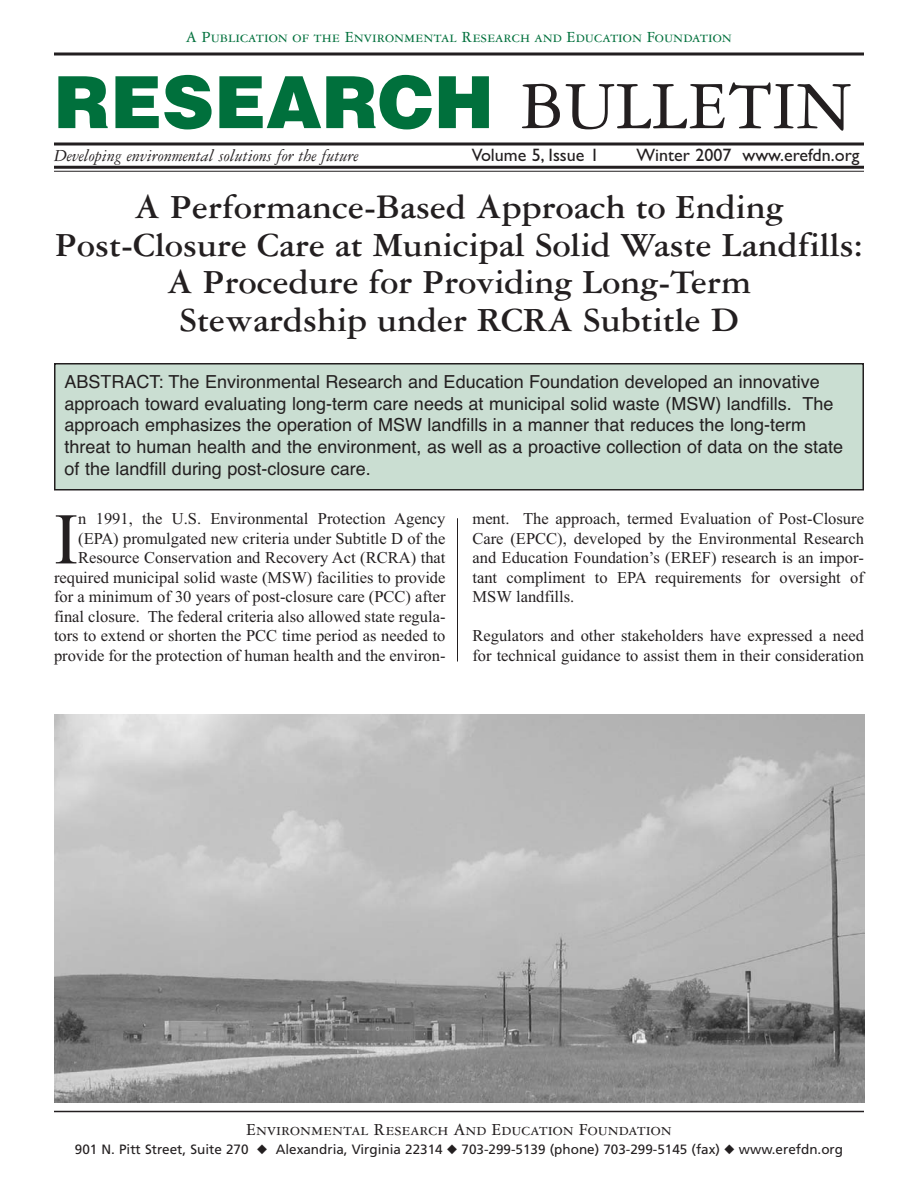
<style>
.page{position:relative;width:918px;height:1188px;background:#fff}
.page>*{position:absolute;margin:0;border:0;box-sizing:border-box;transform-origin:0 0}
.t1{font:72.75px "Times New Roman";color:#231f20}
.t2{font:900 72px "Helvetica";color:#00703c}
.t3{font:700 36px/37.5px "Garamond Three";color:#231f20;text-align:center}
.t4{font:18px/21.6px "Helvetica";color:#231f20}
.t5{font:18px "Garamond Three Italic Os F";color:#231f20}
.t6{font:18px "Garamond Three SC";color:#231f20}
.t7{font:18px "Gill Sans";color:#231f20}
.t8{font:16.5px/19.5px "Times New Roman";color:#231f20;text-align:right}
.t9{font:16.5px "Garamond Three SC";color:#00703c}
.t10{font:13.5px "Frutiger";color:#231f20}
.s1{font-family:"Garamond Three";font-weight:400;color:#231f20}
.s2{font-family:"Arial"}
</style>
<div class="page">
<svg style="left:54px;top:52px;width:810px;height:4px;background:#595657"></svg>
<svg style="left:54px;top:142px;width:810px;height:4px;background:#595657"></svg>
<hr style="left:54px;top:166px;width:810px;height:3px;background:#231f20">
<hr style="left:54px;top:171px;width:810px;height:1px;background:#231f20">
<hr style="left:54px;top:1111px;width:810px;height:1px;background:#231f20">
<div style="left:55px;top:364px;width:808px;height:126px;background:#caded2"></div>
<div style="left:54px;top:363px;width:810px;height:127px;border:2px solid #231f20"></div>
<hr style="left:457px;top:518px;width:1px;height:144px;background:#231f20">
<div style="left:54px;top:711px;width:810px;height:396px;background:linear-gradient(to right,#fff,#fff)"></div>
<img style="left:54px;top:715px;width:811px;height:388px">
<p class="t9" style="left:186px;top:31px;width:547px">A Publication of the Environmental Research and Education Foundation</p>
<h2 class="t2" style="left:54px;top:76px;width:800px">RESEARCH <span class="s1">BULLETIN</span></h2>
<p class="t5" style="left:54px;top:149px;width:306px">Developing environmental solutions for the future</p>
<p class="t7" style="left:472px;top:149px;width:129px">Volume 5, Issue 1</p>
<p class="t7" style="left:637px;top:149px;width:224px">Winter 2007 www.erefdn.org</p>
<h3 class="t3" style="left:55px;top:192px;width:809px">A Performance-Based Approach to Ending Post-Closure Care at Municipal Solid Waste Landfills:<br>A Procedure for Providing Long-Term<br>Stewardship under RCRA Subtitle D</h3>
<p class="t4" style="left:64px;top:373px;width:780px">ABS<span class="s2">T</span>RACT: The Environmental Research and Education Foundation developed an innovative approach toward evaluating long-term care needs at municipal solid waste (MSW) landfills. The approach emphasizes the operation of MSW landfills in a manner that reduces the long-term threat to human health and the environment, as well as a proactive collection of data on the state of the landfill during post-closure care.</p>
<p class="t8" style="left:54px;top:511px;width:393px">n 1991, the U.S. Environmental Protection Agency (EPA) promulgated new criteria under Subtitle D of the Resource Conservation and Recovery Act (RCRA) that required municipal solid waste (MSW) facilities to provide for a minimum of 30 years of post-closure care (PCC) after final closure. The federal criteria also allowed state regula&shy;tors to extend or shorten the PCC time period as needed to provide for the protection of human health and the environ-</p>
<p class="t8" style="left:472px;top:511px;width:393px;text-align:justify">ment. The approach, termed Evaluation of Post-Closure Care (EPCC), developed by the Environmental Research and Education Foundation’s (EREF) research is an impor&shy;tant compliment to EPA requirements for oversight of MSW landfills.</p>
<h1 class="t1" style="left:54px;top:513px;width:26px">I</h1>
<p class="t8" style="left:472px;top:628px;width:393px;text-align:left">Regulators and other stakeholders have expressed a need for technical guidance to assist them in their consideration</p>
<p class="t6" style="left:246px;top:1123px;width:427px">Environmental Research And Education Foundation</p>
<p class="t10" style="left:75px;top:1144px;width:770px">901 N. Pitt Street, Suite 270 ◆ Alexandria, Virginia 22314 ◆ 703-299-5139 (phone) 703-299-5145 (fax) ◆ www.erefdn.org</p>
</div>
